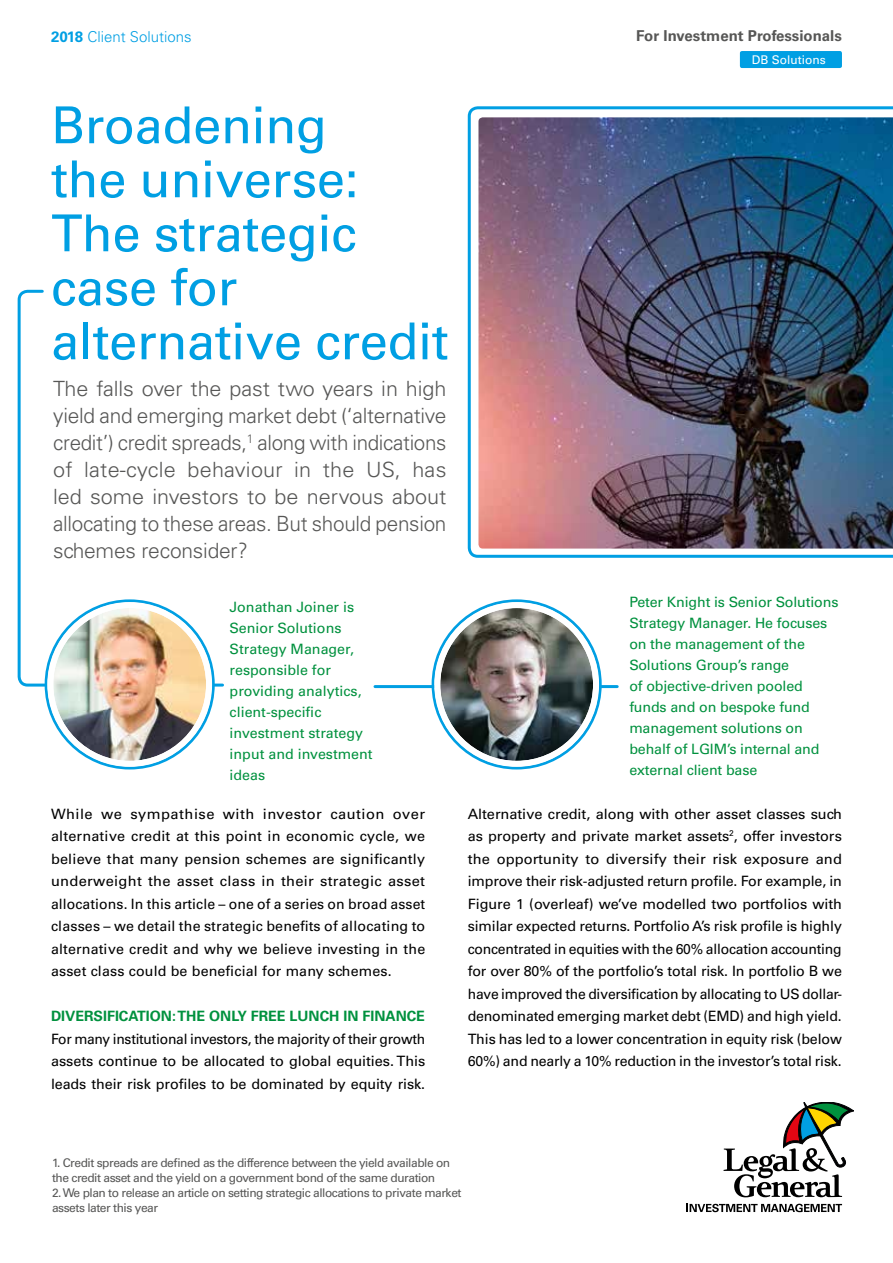
<style>
.page{position:relative;width:893px;height:1263px;background:#fff}
.page>*{position:absolute;margin:0;border:0;box-sizing:border-box;transform-origin:0 0}
.t1{font:51px/54px "Univers LT Std";letter-spacing:-.01em;color:#009fe3}
.t2{font:300 21px/27px "Univers";letter-spacing:-.015em;color:#575756;text-align:justify}
.t3{font:700 15px "Univers LT Std";color:#575756}
.t4{font:300 15px "Univers";color:#009fe3}
.t5{font:14.25px/22.5px "Univers LT Std";letter-spacing:.01em;color:#000;text-align:justify}
.t6{font:14.25px/21px "Univers LT Std";letter-spacing:-.01em;color:#00913e}
.t7{font:14.25px "Univers LT Std";letter-spacing:-.02em;color:#000}
.t8{font:14.25px "Univers LT Std";letter-spacing:-.01em;color:#000}
.t9{font:700 14.25px "Univers LT Std";color:#00913e}
.t10{font:14.25px "Univers LT Std";letter-spacing:.03em;color:#000}
.t11{font:12px/15px "Univers LT Std";letter-spacing:-.04em;color:#575756}
.t12{font:12px "Univers LT Std";color:#fff}
.s1{font-family:"Univers LT Std";font-weight:700}
</style>
<div class="page">
<svg style="left:723px;top:1102px;width:131px;height:95px"></svg>
<svg style="left:687px;top:1204px;width:155px;height:8px"></svg>
<svg style="left:17px;top:289px;width:207px;height:399px"></svg>
<svg style="left:46px;top:601px;width:167px;height:167px"></svg>
<div style="left:50px;top:605px;width:159px;height:159px;background:#fff;border-radius:50%"></div>
<img style="left:53px;top:608px;width:153px;height:153px;border-radius:76px">
<div style="left:47px;top:602px;width:165px;height:165px;border:6px solid #fff;border-radius:50%"></div>
<div style="left:740px;top:51px;width:102px;height:17px;background:#009fe3;border-radius:2px"></div>
<svg style="left:468px;top:106px;width:425px;height:452px"></svg>
<img style="left:478px;top:117px;width:415px;height:432px">
<hr style="left:375px;top:685px;width:242px;height:3px;background:#009fe3">
<img style="left:440px;top:608px;width:153px;height:153px;border-radius:76px">
<div style="left:434px;top:602px;width:165px;height:165px;border:6px solid #fff;border-radius:50%"></div>
<p class="t4" style="left:51px;top:27px;width:142px"><span class="s1">2018</span> Client Solutions</p>
<p class="t3" style="left:636px;top:27px;width:207px">For Investment Professionals</p>
<h1 class="t1" style="left:51px;top:98px;width:399px">Broadening<br>the universe:<br>The strategic case for alternative credit</h1>
<p class="t2" style="left:53px;top:375px;width:395px">The falls over the past two years in high yield and emerging market debt (‘alternative credit’) credit spreads,<sup>1</sup> along with indications of late-cycle behaviour in the US, has led some investors to be nervous about allocating to these areas. But should pension schemes reconsider?</p>
<p class="t6" style="left:230px;top:597px;width:145px">Jonathan Joiner is<br>Senior Solutions<br>Strategy Manager, responsible for providing analytics, client-specifc investment strategy input and investment ideas</p>
<p class="t10" style="left:51px;top:805px;width:376px">While we sympathise with investor caution over</p>
<p class="t5" style="left:51px;top:825px;width:376px">alternative credit at this point in economic cycle, we</p>
<p class="t5" style="left:51px;top:847px;width:376px">believe that many pension schemes are signifcantly</p>
<p class="t5" style="left:51px;top:870px;width:375px">underweight the asset class in their strategic asset</p>
<p class="t5" style="left:51px;top:892px;width:376px">allocations. In this article – one of a series on broad asset</p>
<p class="t5" style="left:51px;top:915px;width:376px">classes – we detail the strategic benefts of allocating to</p>
<p class="t5" style="left:51px;top:937px;width:376px">alternative credit and why we believe investing in the</p>
<p class="t5" style="left:51px;top:960px;width:342px">asset class could be benefcial for many schemes.</p>
<h5 class="t9" style="left:51px;top:1008px;width:375px">DIVERSIFICATION:THE ONLY FREE LUNCH IN FINANCE</h5>
<p class="t7" style="left:51px;top:1030px;width:376px">For many institutional investors, the majority of their growth</p>
<p class="t5" style="left:51px;top:1050px;width:376px">assets continue to be allocated to global equities. This</p>
<p class="t8" style="left:51px;top:1075px;width:376px">leads their risk profles to be dominated by equity risk.</p>
<p class="t12" style="left:752px;top:52px;width:75px">DB Solutions</p>
<p class="t6" style="left:629px;top:591px;width:211px">Peter Knight is Senior Solutions<br>Strategy Manager. He focuses on the management of the<br>Solutions Group’s range<br>of objective-driven pooled funds and on bespoke fund management solutions on behalf of LGIM’s internal and external client base</p>
<p class="t5" style="left:468px;top:802px;width:376px">Alternative credit, along with other asset classes such as property and private market assets<sup>2</sup>, offer investors the opportunity to diversify their risk exposure and improve their risk-adjusted return profle. For example, in Figure 1 (overleaf) we’ve modelled two portfolios with similar expected returns. Portfolio A’s risk profle is highly concentrated in equities with the 60% allocation accounting for over 80% of the portfolio’s total risk. In portfolio B we have improved the diversifcation by allocating to US dollar&shy;denominated emerging market debt (EMD) and high yield.<br>This has led to a lower concentration in equity risk (below 60%) and nearly a 10% reduction in the investor’s total risk.</p>
<p class="t11" style="left:52px;top:1155px;width:411px">1. Credit spreads are defned as the difference between the yield available on the credit asset and the yield on a government bond of the same duration 2.We plan to release an article on setting strategic allocations to private market assets later this year</p>
</div>
